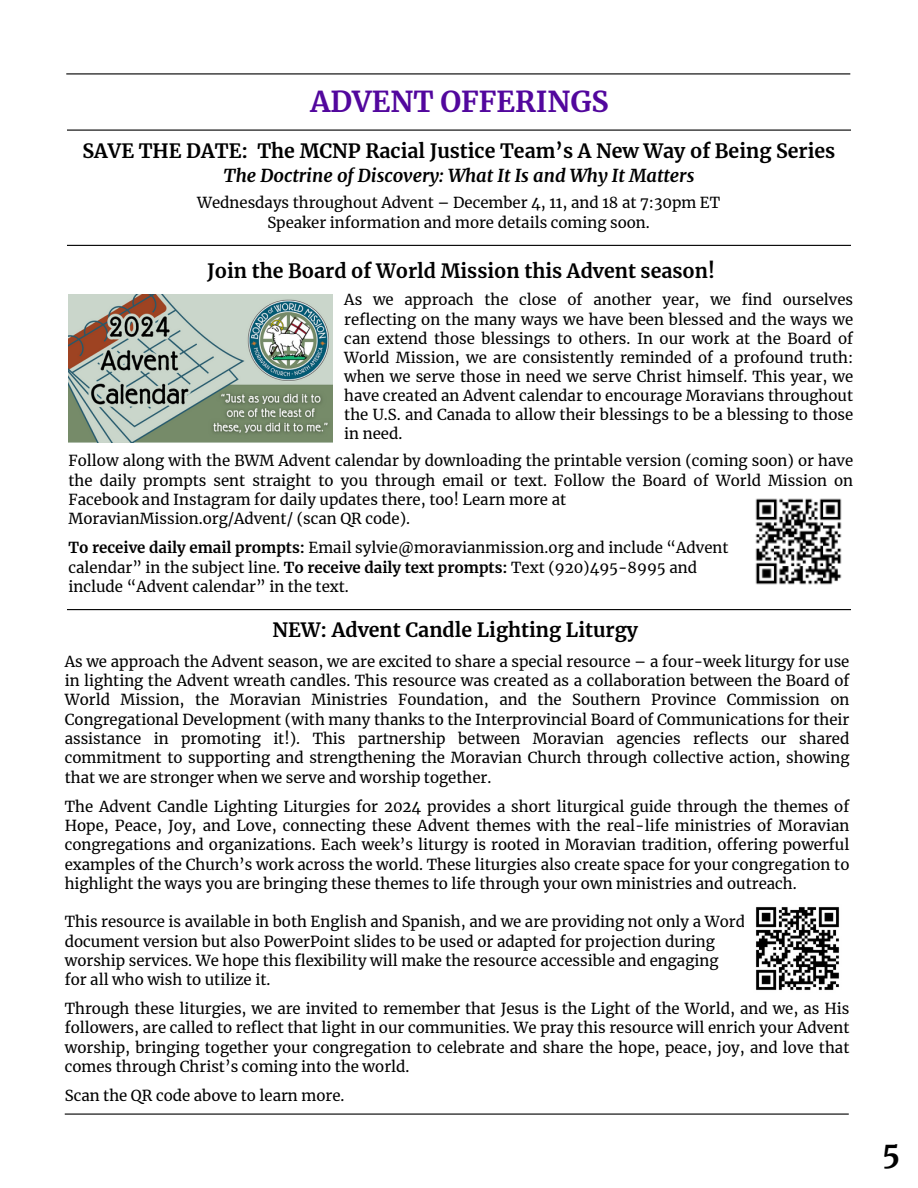
<style>
.page{position:relative;width:918px;height:1188px;background:#fff}
.page>*{position:absolute;margin:0;border:0;box-sizing:border-box;transform-origin:0 0}
.t1{font:700 30px "Merriweather";color:#000}
.t2{font:700 28.5px "Merriweather";color:#52079d}
.t3{font:700 19.5px "Merriweather";color:#000}
.t4{font:italic 700 18px "Merriweather";color:#000}
.t5{font:15px/19.4px "Merriweather";color:#000;text-align:justify}
.s1{font-weight:700}
</style>
<div class="page">
<hr style="left:67px;top:130px;width:784px;height:1px;background:#000">
<hr style="left:66px;top:73px;width:784px;height:1px;background:#000">
<hr style="left:67px;top:609px;width:784px;height:1px;background:#000">
<hr style="left:67px;top:245px;width:784px;height:1px;background:#000">
<img style="left:69px;top:294px;width:264px;height:149px">
<img style="left:755px;top:498px;width:87px;height:87px">
<img style="left:756px;top:907px;width:83px;height:83px">
<hr style="left:65px;top:1114px;width:784px;height:1px;background:#000">
<h2 class="t2" style="left:311px;top:84px;width:300px">ADVENT OFFERINGS</h2>
<h2 class="t3" style="left:83px;top:138px;width:754px">SAVE THE DATE: The MCNP Racial Justice Team’s A New Way of Being Series</h2>
<h2 class="t4" style="left:224px;top:165px;width:472px">The Doctrine of Discovery: What It Is and Why It Matters</h2>
<p class="t5" style="left:197px;top:193px;width:524px">Wednesdays throughout Advent – December 4, 11, and 18 at 7:30pm ET</p>
<p class="t5" style="left:267px;top:213px;width:384px">Speaker information and more details coming soon.</p>
<p class="t3" style="left:207px;top:259px;width:509px">Join the Board of World Mission this Advent season!</p>
<p class="t5" style="left:344px;top:290px;width:510px">As we approach the close of another year, we find ourselves reflecting on the many ways we have been blessed and the ways we can extend those blessings to others. In our work at the Board of World Mission, we are consistently reminded of a profound truth: when we serve those in need we serve Christ himself. This year, we have created an Advent calendar to encourage Moravians throughout the U.S. and Canada to allow their blessings to be a blessing to those in need.</p>
<p class="t5" style="left:69px;top:451px;width:786px">Follow along with the BWM Advent calendar by downloading the printable version (coming soon) or have the daily prompts sent straight to you through email or text. Follow the Board of World Mission on Facebook and Instagram for daily updates there, too! Learn more at</p>
<p class="t5" style="left:69px;top:509px;width:343px">MoravianMission.org/Advent/ (scan QR code).</p>
<p class="t5" style="left:69px;top:538px;width:662px"><span class="s1">To receive daily email prompts:</span> Email sylvie@moravianmission.org and include “Advent</p>
<p class="t5" style="left:69px;top:558px;width:630px">calendar” in the subject line. <span class="s1">To receive daily text prompts:</span> Text (920)495-8995 and</p>
<p class="t5" style="left:69px;top:577px;width:282px">include “Advent calendar” in the text.</p>
<p class="t3" style="left:272px;top:618px;width:367px">NEW: Advent Candle Lighting Liturgy</p>
<p class="t5" style="left:65px;top:652px;width:786px">As we approach the Advent season, we are excited to share a special resource – a four-week liturgy for use in lighting the Advent wreath candles. This resource was created as a collaboration between the Board of World Mission, the Moravian Ministries Foundation, and the Southern Province Commission on Congregational Development (with many thanks to the Interprovincial Board of Communications for their assistance in promoting it!). This partnership between Moravian agencies reflects our shared commitment to supporting and strengthening the Moravian Church through collective action, showing that we are stronger when we serve and worship together.</p>
<p class="t5" style="left:65px;top:797px;width:786px">The Advent Candle Lighting Liturgies for 2024 provides a short liturgical guide through the themes of Hope, Peace, Joy, and Love, connecting these Advent themes with the real-life ministries of Moravian congregations and organizations. Each week’s liturgy is rooted in Moravian tradition, offering powerful examples of the Church’s work across the world. These liturgies also create space for your congregation to highlight the ways you are bringing these themes to life through your own ministries and outreach.</p>
<p class="t5" style="left:65px;top:912px;width:682px">This resource is available in both English and Spanish, and we are providing not only a Word</p>
<p class="t5" style="left:65px;top:932px;width:652px">document version but also PowerPoint slides to be used or adapted for projection during</p>
<p class="t5" style="left:65px;top:951px;width:655px">worship services. We hope this flexibility will make the resource accessible and engaging</p>
<p class="t5" style="left:65px;top:970px;width:207px">for all who wish to utilize it.</p>
<p class="t5" style="left:65px;top:999px;width:786px">Through these liturgies, we are invited to remember that Jesus is the Light of the World, and we, as His followers, are called to reflect that light in our communities. We pray this resource will enrich your Advent worship, bringing together your congregation to celebrate and share the hope, peace, joy, and love that comes through Christ’s coming into the world.</p>
<p class="t5" style="left:65px;top:1086px;width:281px">Scan the QR code above to learn more.</p>
<h1 class="t1" style="left:882px;top:1134px;width:20px">5</h1>
</div>
